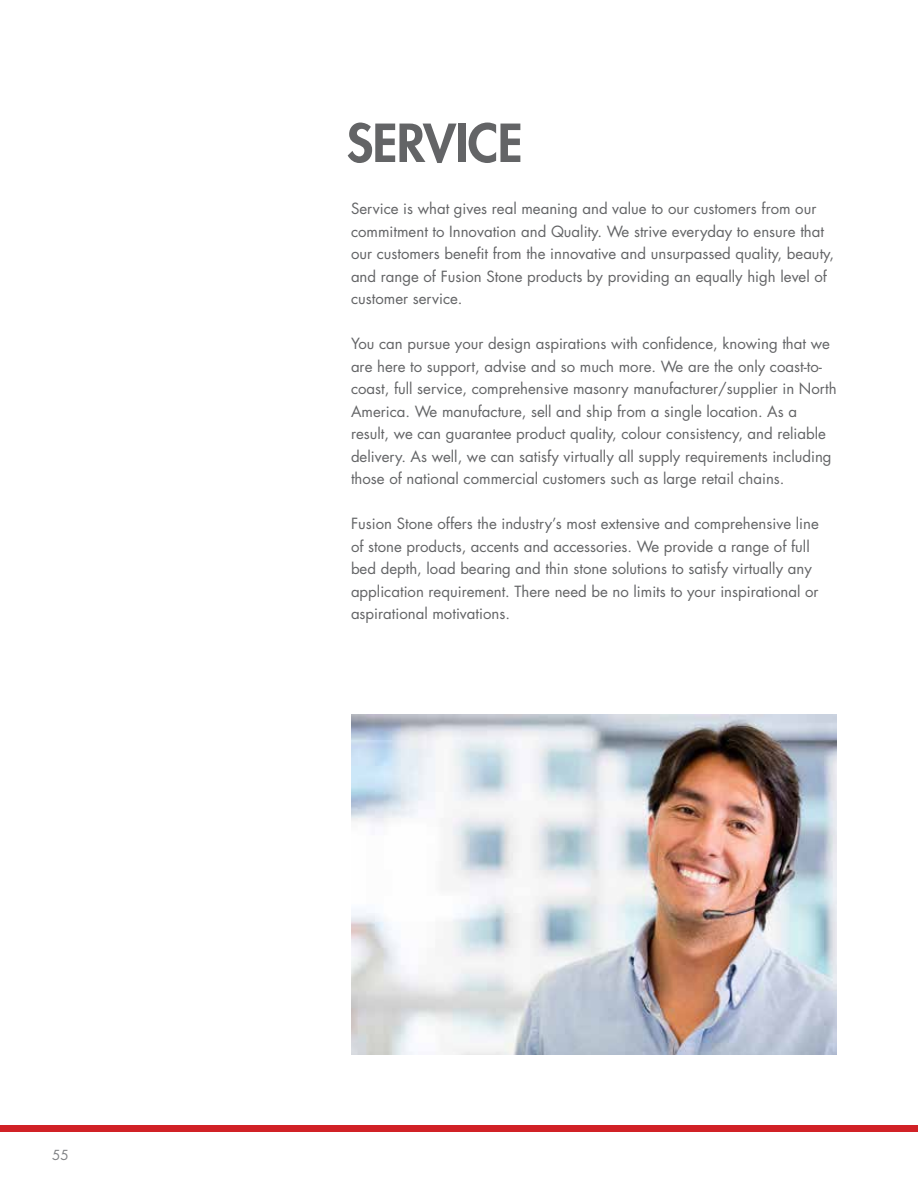
<style>
.page{position:relative;width:918px;height:1188px;background:#fff}
.page>*{position:absolute;margin:0;border:0;box-sizing:border-box;transform-origin:0 0}
.t1{font:800 51px "Futura";letter-spacing:-.015em;color:#636466}
.t2{font:15px/22.5px "Futura";color:#636466}
.t3{font:13.5px "Futura";color:#808285}
</style>
<div class="page">
<div style="left:0;top:1125px;width:918px;height:7px;background:#d12126"></div>
<img style="left:351px;top:715px;width:486px;height:340px">
<p class="t3" style="left:52px;top:1146px;width:18px">55</p>
<h1 class="t1" style="left:346px;top:111px;width:178px">SERVICE</h1>
<p class="t2" style="left:351px;top:198px;width:485px">Service is what gives real meaning and value to our customers from our commitment to Innovation and Quality. We strive everyday to ensure that our customers benefit from the innovative and unsurpassed quality, beauty, and range of Fusion Stone products by providing an equally high level of customer service.</p>
<p class="t2" style="left:351px;top:333px;width:487px">You can pursue your design aspirations with confidence, knowing that we are here to support, advise and so much more. We are the only coast-to&shy;coast, full service, comprehensive masonry manufacturer/supplier in North America. We manufacture, sell and ship from a single location. As a result, we can guarantee product quality, colour consistency, and reliable delivery. As well, we can satisfy virtually all supply requirements including those of national commercial customers such as large retail chains.</p>
<p class="t2" style="left:351px;top:513px;width:469px">Fusion Stone offers the industry’s most extensive and comprehensive line of stone products, accents and accessories. We provide a range of full bed depth, load bearing and thin stone solutions to satisfy virtually any application requirement. There need be no limits to your inspirational or aspirational motivations.</p>
</div>
